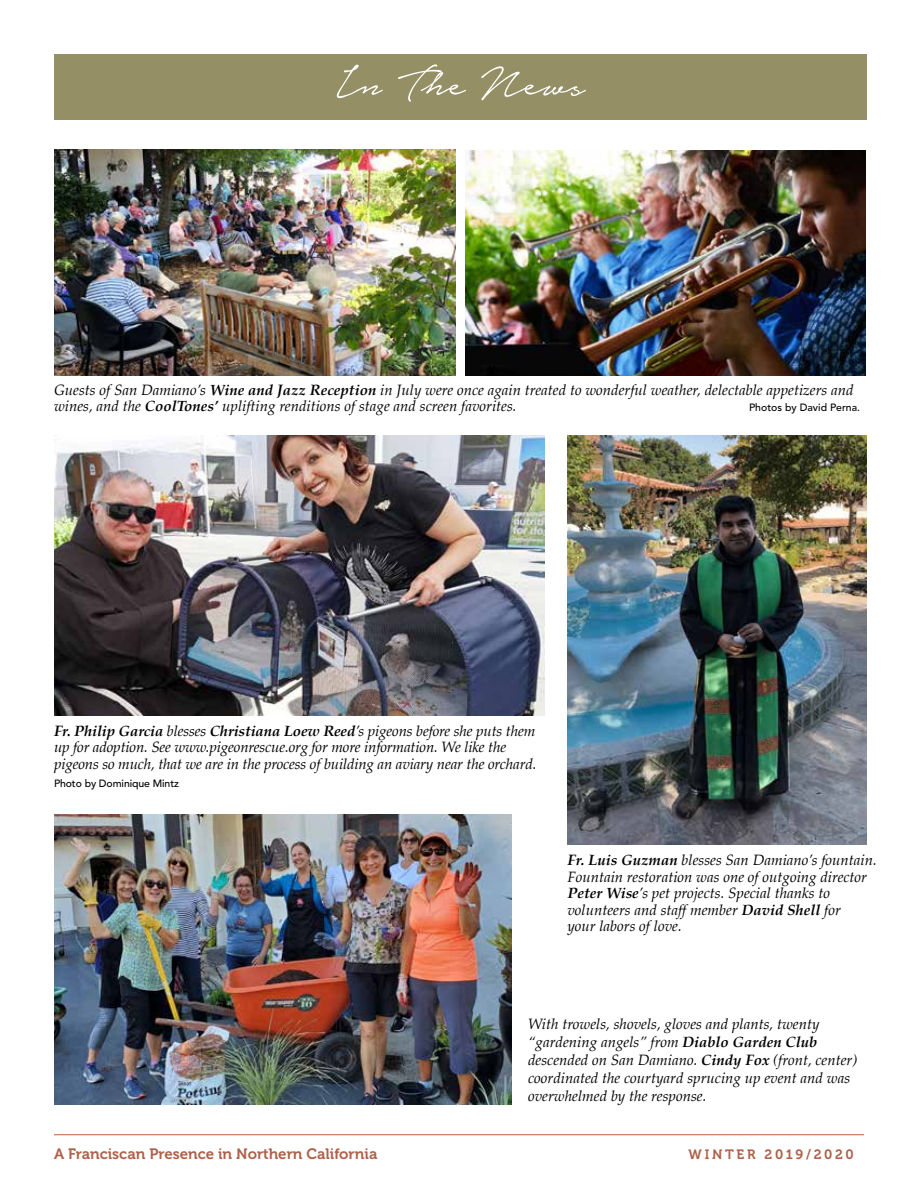
<style>
.page{position:relative;width:918px;height:1188px;background:#fff}
.page>*{position:absolute;margin:0;border:0;box-sizing:border-box;transform-origin:0 0}
.t1{font:54px "Notera Personal Use Only";color:#fff}
.t2{font:italic 15px/16.5px "Palatino";color:#000}
.t3{font:15px "Museo 700";color:#ae6149}
.t4{font:13.5px "Museo 700";letter-spacing:.195em;color:#ae6149}
.t5{font:500 10.5px "Avenir";letter-spacing:-.01em;color:#000}
.s1{font-weight:700}
</style>
<div class="page">
<img style="left:54px;top:814px;width:457px;height:291px">
<div style="left:54px;top:54px;width:812px;height:66px;background:#948f65"></div>
<img style="left:55px;top:150px;width:401px;height:226px">
<img style="left:54px;top:435px;width:490px;height:281px">
<img style="left:567px;top:435px;width:299px;height:410px">
<img style="left:465px;top:151px;width:401px;height:225px">
<hr style="left:54px;top:1134px;width:810px;height:1px;background:#ae6149">
<h1 class="t1" style="left:335px;top:56px;width:252px">In The News</h1>
<p class="t2" style="left:54px;top:381px;width:801px">Guests of San Damiano’s <span class="s1">Wine and Jazz Reception</span> in July were once again treated to wonderful weather, delectable appetizers and wines, and the <span class="s1">CoolTones’</span> uplifting renditions of stage and screen favorites.</p>
<p class="t5" style="left:749px;top:401px;width:113px">Photos by David Perna.</p>
<p class="t2" style="left:54px;top:722px;width:484px"><span class="s1">Fr. Philip Garcia</span> blesses <span class="s1">Christiana Loew Reed</span>’s pigeons before she puts them up for adoption. See www.pigeonrescue.org for more information. We like the pigeons so much, that we are in the process of building an aviary near the orchard.</p>
<p class="t5" style="left:54px;top:777px;width:126px">Photo by Dominique Mintz</p>
<p class="t2" style="left:567px;top:852px;width:311px"><span class="s1">Fr. Luis Guzman</span> blesses San Damiano’s fountain.<br>Fountain restoration was one of outgoing director <span class="s1">Peter Wise</span>’s pet projects. Special thanks to volunteers and staff member <span class="s1">David Shell</span> for<br>your labors of love.</p>
<p class="t2" style="left:528px;top:1014px;width:331px;line-height:18px">With trowels, shovels, gloves and plants, twenty “gardening angels” from <span class="s1">Diablo Garden Club </span>descended on San Damiano. <span class="s1">Cindy Fox</span> (front, center) coordinated the courtyard sprucing up event and was overwhelmed by the response.</p>
<p class="t3" style="left:54px;top:1146px;width:325px">A Franciscan Presence in Northern California</p>
<p class="t4" style="left:689px;top:1147px;width:167px">WINTER 2019/2020</p>
</div>
